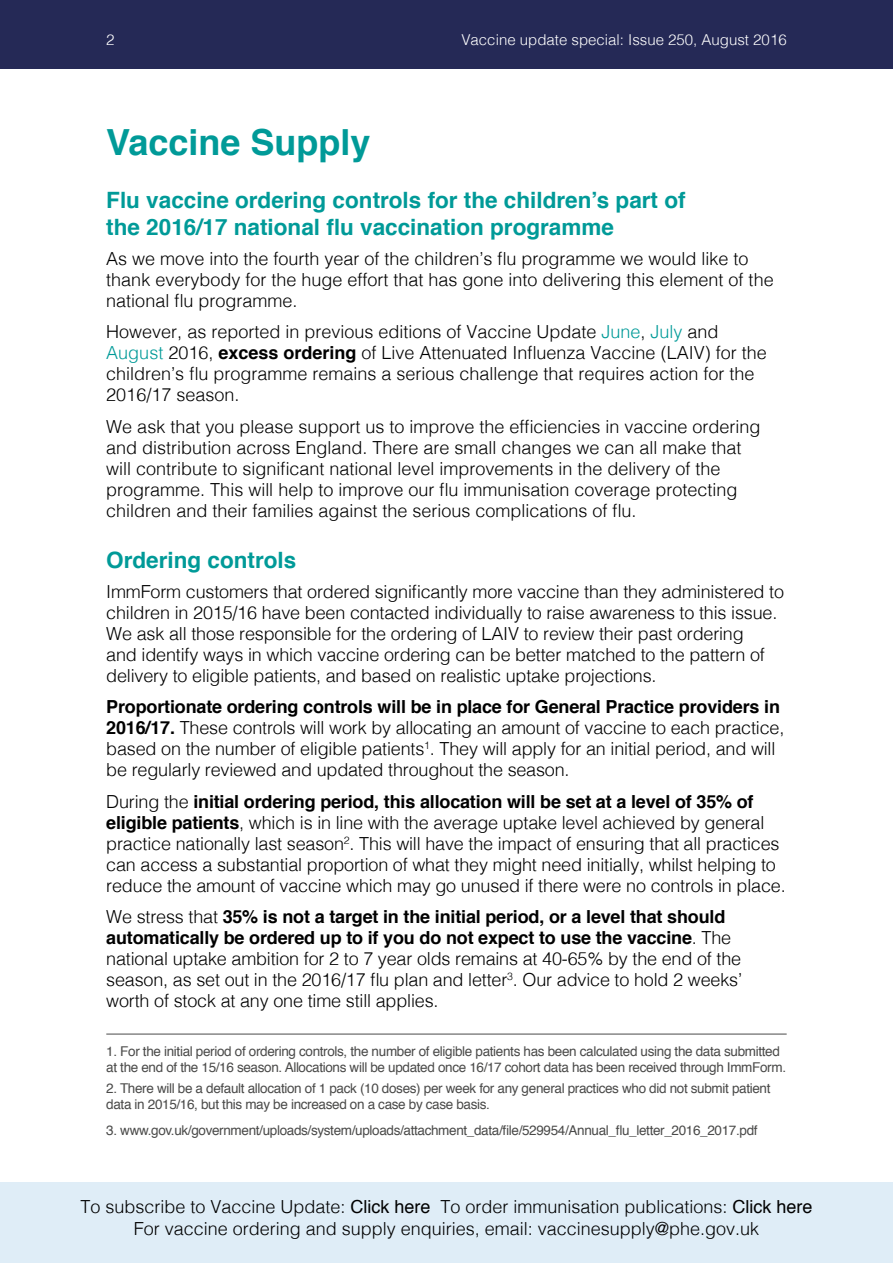
<style>
.page{position:relative;width:893px;height:1263px;background:#fff}
.page>*{position:absolute;margin:0;border:0;box-sizing:border-box;transform-origin:0 0}
.t1{font:700 36px "Helvetica";color:#009a98}
.t2{font:700 22.5px/27px "Helvetica";color:#009a98}
.Body{font:300 18px/21px "Helvetica";letter-spacing:-.01em;color:#000}
.t3{font:300 15px "Helvetica";color:#fff}
.t4{font:13.5px/16.5px "Helvetica";letter-spacing:-.025em;color:#4a4a49}
.s1{color:#009a98}
.s2{font-weight:700}
.s3{font-weight:400}
</style>
<div class="page">
<div style="left:0;top:0;width:893px;height:68px;background:#252956"></div>
<div style="left:0;top:1182px;width:893px;height:81px;background:#dfedf7"></div>
<hr style="left:106px;top:1034px;width:681px;height:1px;background:#4a4a49">
<p class="t3" style="left:106px;top:27px;width:10px">2</p>
<p class="t3" style="left:461px;top:27px;width:327px">Vaccine update special: Issue 250, August 2016</p>
<p class="t1" style="left:106px;top:113px;width:266px">Vaccine Supply</p>
<p class="t2" style="left:106px;top:187px;width:581px">Flu vaccine ordering controls for the children’s part of the 2016/17 national flu vaccination programme</p>
<p class="Body" style="left:106px;top:247px;width:669px">As we move into the fourth year of the children’s flu programme we would like to thank everybody for the huge effort that has gone into delivering this element of the national flu programme.</p>
<p class="Body" style="left:106px;top:320px;width:662px">However, as reported in previous editions of Vaccine Update <span class="s1">June</span>, <span class="s1">July</span> and <span class="s1">August</span> 2016, <span class="s2">excess ordering</span> of Live Attenuated Influenza Vaccine (LAIV) for the children’s flu programme remains a serious challenge that requires action for the 2016/17 season.</p>
<p class="Body" style="left:106px;top:415px;width:656px">We ask that you please support us to improve the efficiencies in vaccine ordering and distribution across England. There are small changes we can all make that will contribute to significant national level improvements in the delivery of the programme. This will help to improve our flu immunisation coverage protecting children and their families against the serious complications of flu.</p>
<p class="t2" style="left:106px;top:547px;width:192px">Ordering controls</p>
<p class="Body" style="left:106px;top:580px;width:679px">ImmForm customers that ordered significantly more vaccine than they administered to children in 2015/16 have been contacted individually to raise awareness to this issue.<br>We ask all those responsible for the ordering of LAIV to review their past ordering<br>and identify ways in which vaccine ordering can be better matched to the pattern of delivery to eligible patients, and based on realistic uptake projections.</p>
<p class="Body" style="left:106px;top:695px;width:680px"><span class="s2">Proportionate ordering controls will be in place for General Practice providers in 2016/17.</span> These controls will work by allocating an amount of vaccine to each practice, based on the number of eligible patients<sup>1</sup>. They will apply for an initial period, and will be regularly reviewed and updated throughout the season.</p>
<p class="Body" style="left:106px;top:790px;width:681px">During the <span class="s2">initial ordering period, this allocation will be set at a level of 35% of eligible patients</span>, which is in line with the average uptake level achieved by general practice nationally last season<sup>2</sup>. This will have the impact of ensuring that all practices can access a substantial proportion of what they might need initially, whilst helping to reduce the amount of vaccine which may go unused if there were no controls in place.</p>
<p class="Body" style="left:106px;top:905px;width:637px">We stress that <span class="s2">35% is not a target in the initial period, or a level that should automatically be ordered up to if you do not expect to use the vaccine</span>. The national uptake ambition for 2 to 7 year olds remains at 40-65% by the end of the season, as set out in the 2016/17 flu plan and letter<sup>3</sup>. Our advice to hold 2 weeks’ worth of stock at any one time still applies.</p>
<p class="t4" style="left:106px;top:1043px;width:681px">1. For the initial period of ordering controls, the number of eligible patients has been calculated using the data submitted at the end of the 15/16 season. Allocations will be updated once 16/17 cohort data has been received through ImmForm.</p>
<p class="t4" style="left:106px;top:1080px;width:666px">2. There will be a default allocation of 1 pack (10 doses) per week for any general practices who did not submit patient data in 2015/16, but this may be increased on a case by case basis.</p>
<p class="t4" style="left:106px;top:1122px;width:653px">3. www.gov.uk/government/uploads/system/uploads/attachment_data/file/529954/Annual_flu_letter_2016_2017.pdf</p>
<p class="Body" style="left:80px;top:1194px;width:734px;line-height:22.5px;text-align:center">To subscribe to Vaccine Update: <span class="s3">Click here</span> To order immunisation publications: <span class="s3">Click here<br></span>For vaccine ordering and supply enquiries, email: vaccinesupply@phe.gov.uk</p>
</div>
